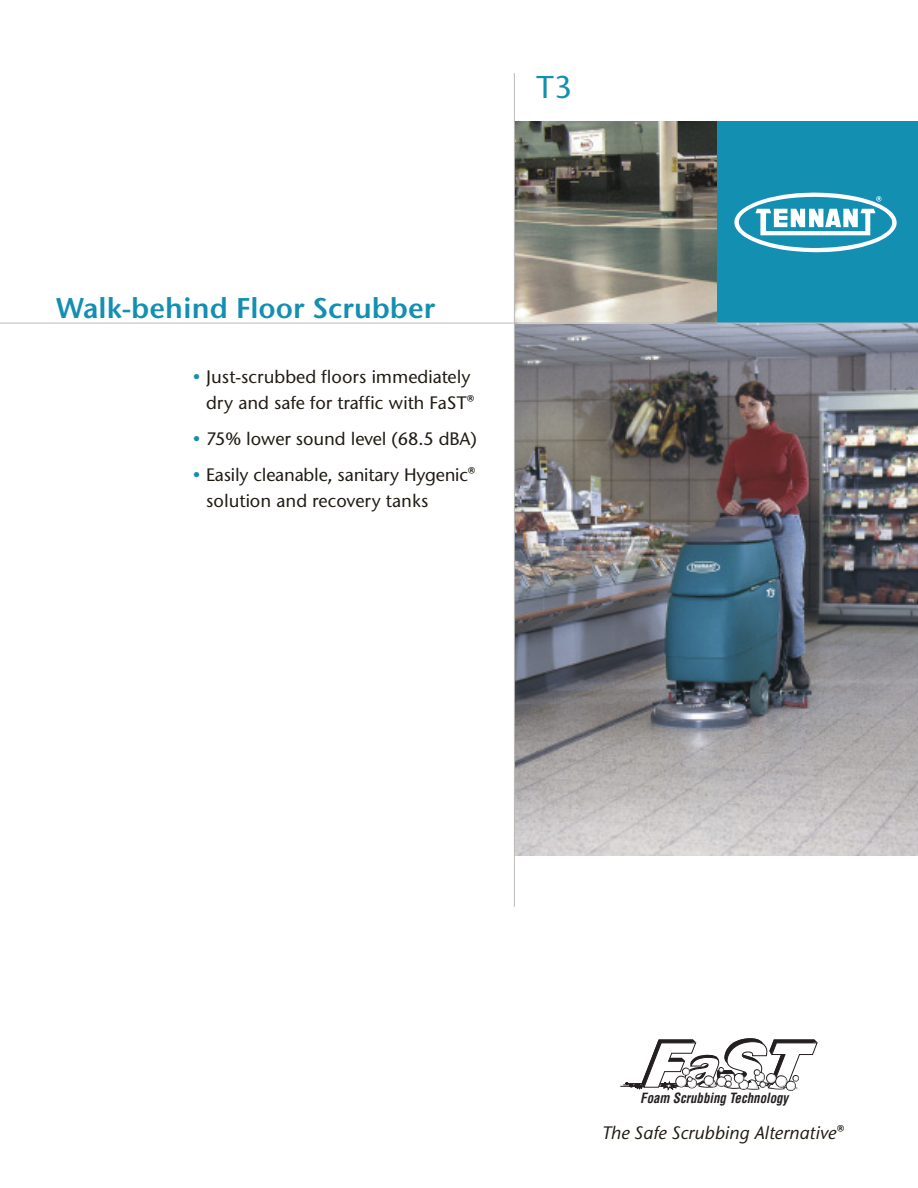
<style>
.page{position:relative;width:918px;height:1188px;background:#fff}
.page>*{position:absolute;margin:0;border:0;box-sizing:border-box;transform-origin:0 0}
.t1{font:500 31.5px "Stone Sans ITC";color:#138fb1}
.t2{font:28.5px "Stone Sans ITC Semi";color:#138fb1}
.t3{font:500 18px/25.5px "Stone Sans ITC";color:#201c14;text-align:right}
.t4{font:italic 500 18px "Stone Sans ITC";color:#201c14}
.t5{font:italic 700 condensed 13.8px "Helvetica";color:#231f20;scale:.93 1}
.s1{color:#138fb1}
</style>
<div class="page">
<img style="left:515px;top:324px;width:403px;height:531px">
<div style="left:716px;top:122px;width:202px;height:201px;background:#138fb1"></div>
<svg style="left:734px;top:192px;width:163px;height:61px"></svg>
<img style="left:515px;top:122px;width:201px;height:201px">
<hr style="left:514px;top:73px;width:1px;height:834px;background:#bcbbb8">
<hr style="left:624px;top:1084px;width:93px;height:1px;background:#231f20">
<hr style="left:621px;top:1086px;width:59px;height:1px;background:#231f20">
<div style="left:786px;top:1081px;width:10px;height:10px;border:1px solid #231f20;border-radius:4px"></div>
<svg style="left:625px;top:1038px;width:193px;height:52px"></svg>
<hr style="left:0;top:323px;width:918px;height:1px;background:#bcbbb8">
<h1 class="t1" style="left:537px;top:75px;width:37px">T3</h1>
<h2 class="t2" style="left:56px;top:297px;width:381px">Walk-behind Floor Scrubber</h2>
<p class="t3" style="left:192px;top:366px;width:284px"><span class="s1">•</span> Just-scrubbed floors immediately dry and safe for traffic with FaST®</p>
<p class="t3" style="left:192px;top:428px;width:286px"><span class="s1">•</span> 75% lower sound level (68.5 dBA)</p>
<p class="t3" style="left:206px;top:464px;width:271px;text-align:left;text-indent:-14px"><span class="s1">•</span> Easily cleanable, sanitary Hygenic® solution and recovery tanks</p>
<p class="t5" style="left:640px;top:1090px;width:161px">Foam Scrubbing Technology</p>
<p class="t4" style="left:603px;top:1125px;width:242px">The Safe Scrubbing Alternative®</p>
</div>
